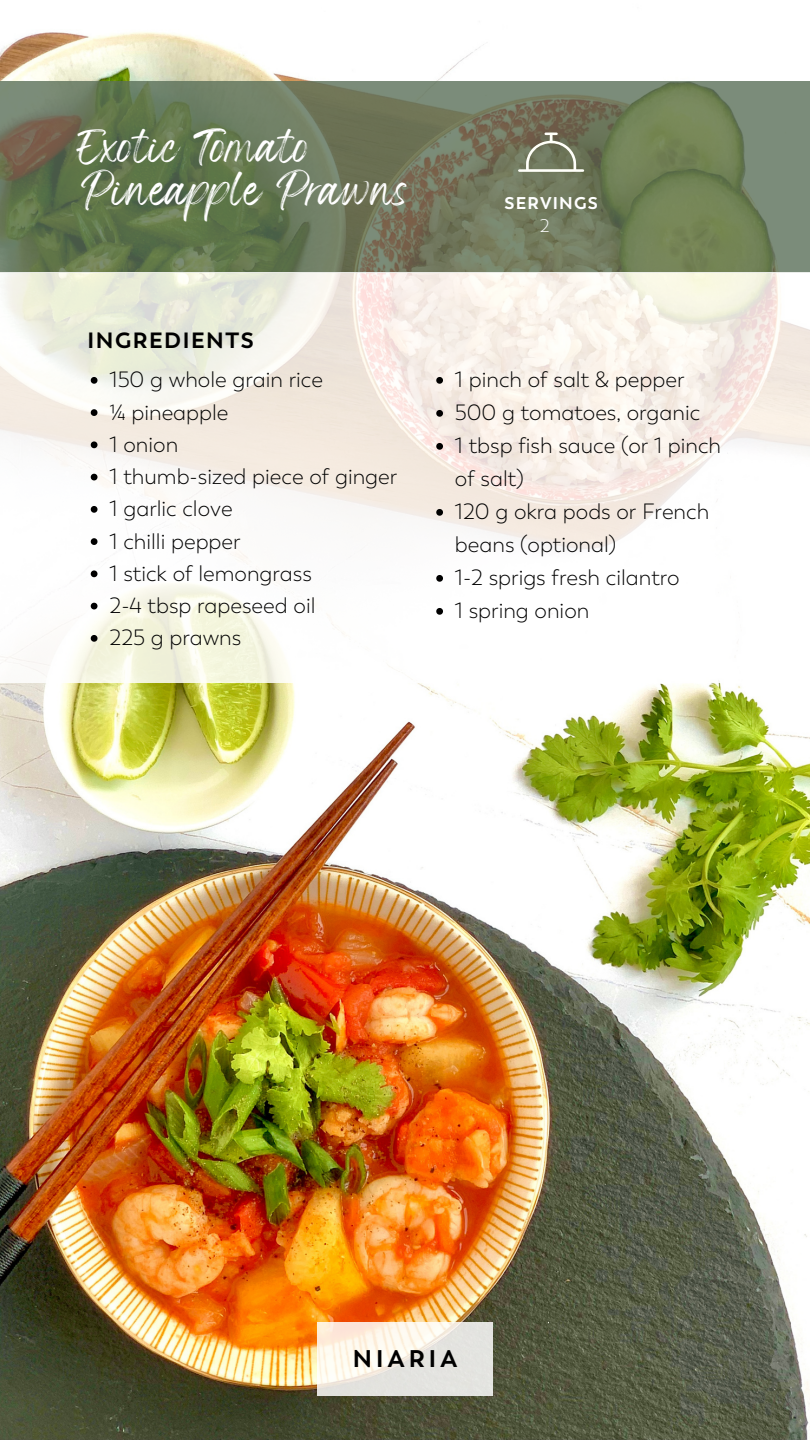
<style>
.page{position:relative;width:810px;height:1440px;background:#fff}
.page>*{position:absolute;margin:0;border:0;box-sizing:border-box;transform-origin:0 0}
.t1{font:26px/42.8px "Wonderful Branding";color:#fff}
.t2{font:700 24px "Trenda";letter-spacing:.175em;color:#000}
.t3{font:300 22px/32.2px "Trenda";color:#000}
.t4{font:700 22px "Trenda";letter-spacing:.07em;color:#000}
.t5{font:300 18.2px "Trenda";color:#fff}
.t6{font:700 17px "Trenda";letter-spacing:.07em;color:#fff}
</style>
<div class="page">
<img style="left:0;top:32px;width:810px;height:1408px">
<svg style="left:0;top:81px;width:810px;height:191px;background:#6d7a5a"></svg>
<svg style="left:518px;top:133px;width:66px;height:39px;background:#858871"></svg>
<svg style="left:0;top:273px;width:810px;height:410px"></svg>
<svg style="left:91px;top:377px;width:7px;height:7px"></svg>
<svg style="left:91px;top:409px;width:7px;height:7px"></svg>
<svg style="left:91px;top:441px;width:7px;height:7px"></svg>
<svg style="left:91px;top:474px;width:7px;height:6px"></svg>
<svg style="left:91px;top:506px;width:7px;height:7px"></svg>
<svg style="left:91px;top:538px;width:7px;height:7px"></svg>
<svg style="left:91px;top:570px;width:7px;height:7px"></svg>
<svg style="left:91px;top:603px;width:7px;height:6px"></svg>
<svg style="left:91px;top:635px;width:7px;height:7px"></svg>
<svg style="left:436px;top:377px;width:7px;height:7px"></svg>
<svg style="left:436px;top:410px;width:7px;height:7px"></svg>
<svg style="left:436px;top:443px;width:7px;height:7px"></svg>
<svg style="left:436px;top:509px;width:7px;height:7px"></svg>
<svg style="left:436px;top:575px;width:7px;height:7px"></svg>
<svg style="left:436px;top:608px;width:7px;height:7px"></svg>
<svg style="left:317px;top:1322px;width:176px;height:74px;fill:#e6e5e0"></svg>
<p class="t1" style="left:81px;top:134px;width:333px">Exotic Tomato<br>Pineapple Prawns</p>
<p class="t4" style="left:88px;top:326px;width:168px">INGREDIENTS</p>
<p class="t6" style="left:504px;top:193px;width:95px">SERVINGS</p>
<p class="t5" style="left:540px;top:216px;width:11px">2</p>
<p class="t3" style="left:110px;top:364px;width:289px">150 g whole grain rice<br>¼ pineapple<br>1 onion<br>1 thumb-sized piece of ginger<br>1 garlic clove<br>1 chilli pepper<br>1 stick of lemongrass<br>2-4 tbsp rapeseed oil<br>225 g prawns</p>
<p class="t3" style="left:455px;top:364px;width:268px;line-height:33px">1 pinch of salt &amp; pepper<br>500 g tomatoes, organic<br>1 tbsp fish sauce (or 1 pinch of salt)<br>120 g okra pods or French beans (optional)<br>1-2 sprigs fresh cilantro<br>1 spring onion</p>
<p class="t2" style="left:353px;top:1344px;width:106px">NIARIA</p>
</div>
